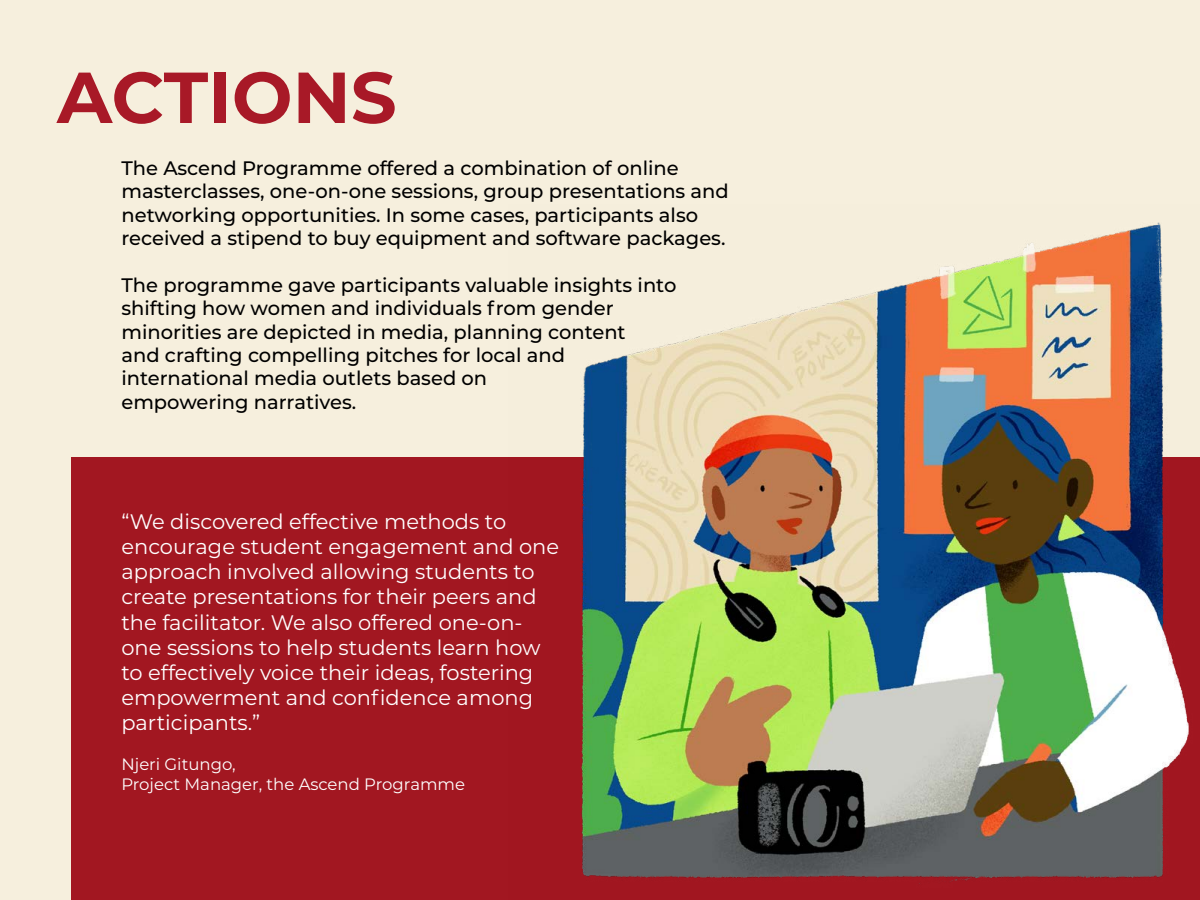
<style>
.page{position:relative;width:1200px;height:900px;background:#f6efdd}
.page>*{position:absolute;margin:0;border:0;box-sizing:border-box;transform-origin:0 0}
.t1{font:700 72px "Montserrat";color:#a81927}
.t2{font:21px/25.2px "Montserrat";color:#fff}
.t3{font:500 19.5px/23.4px "Montserrat";color:#000}
.t4{font:16.5px/19.8px "Montserrat";color:#fff}
</style>
<div class="page">
<div style="left:71px;top:458px;width:1129px;height:442px;background:#a81927"></div>
<img style="left:508px;top:222px;width:692px;height:663px">
<h1 class="t1" style="left:57px;top:46px;width:341px">ACTIONS</h1>
<p class="t3" style="left:121px;top:155px;width:609px">The Ascend Programme offered a combination of online masterclasses, one-on-one sessions, group presentations and networking opportunities. In some cases, participants also received a stipend to buy equipment and software packages.</p>
<p class="t3" style="left:121px;top:272px;width:557px">The programme gave participants valuable insights into shifting how women and individuals from gender minorities are depicted in media, planning content<br>and crafting compelling pitches for local and international media outlets based on<br>empowering narratives.</p>
<p class="t2" style="left:121px;top:508px;width:439px">“We discovered effective methods to encourage student engagement and one approach involved allowing students to create presentations for their peers and the facilitator. We also offered one-on&shy;one sessions to help students learn how to effectively voice their ideas, fostering empowerment and confidence among participants.”</p>
<p class="t4" style="left:121px;top:754px;width:345px">Njeri Gitungo,<br>Project Manager, the Ascend Programme</p>
</div>
